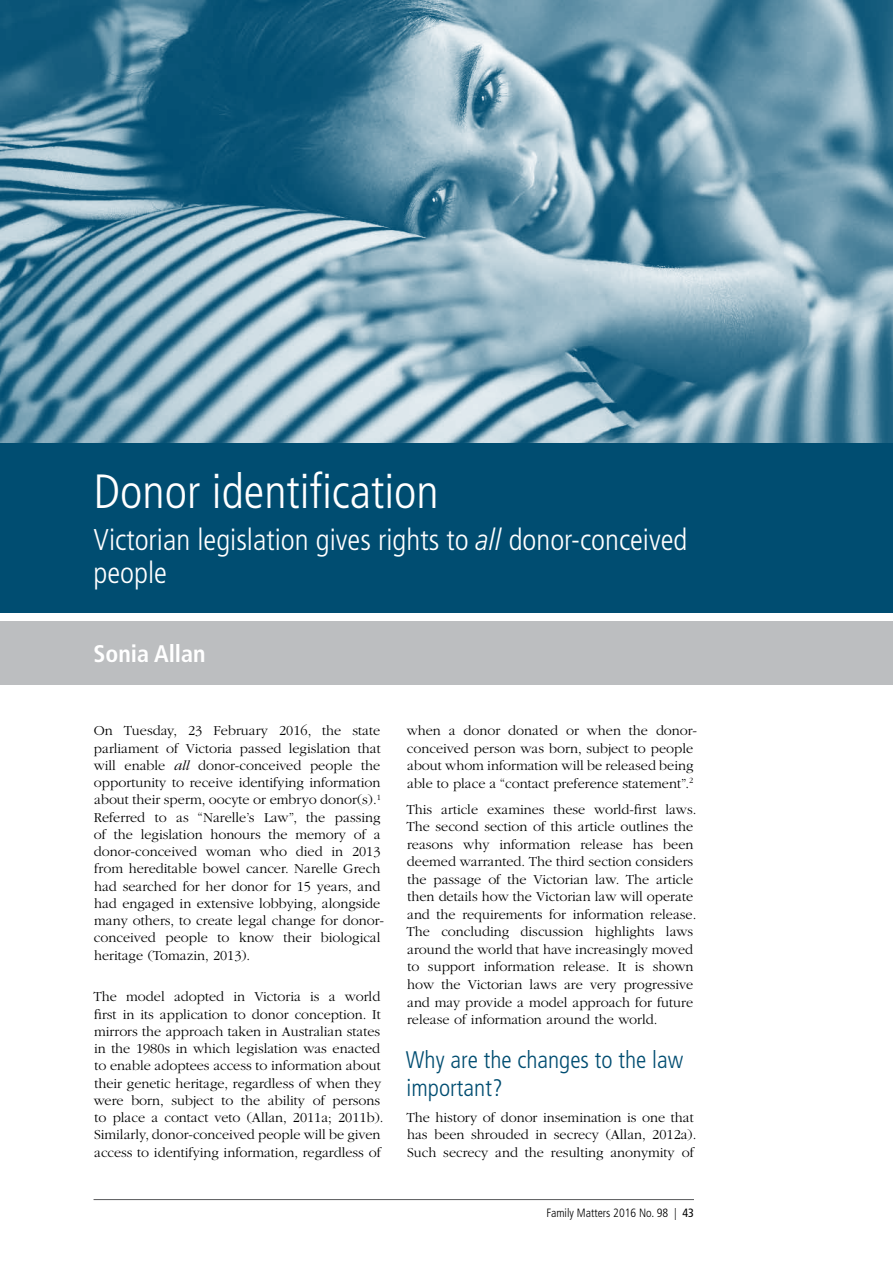
<style>
.page{position:relative;width:893px;height:1263px;background:#fff}
.page>*{position:absolute;margin:0;border:0;box-sizing:border-box;transform-origin:0 0}
.t1{font:300 condensed 48px "Frutiger LT Std";color:#fff}
.t2{font:300 condensed 30px/33px "Frutiger LT Std";color:#fff}
.t3{font:300 condensed 24px/27.3px "Frutiger LT Std";color:#004d71}
.t4{font:700 condensed 24px "Frutiger LT Std";color:#fff}
.t5{font:300 14.25px/17.2px "ITC Garamond Std";color:#000}
.t6{font:300 condensed 12px "Frutiger LT Std";color:#000}
.s1{font-family:"Frutiger LT Pro";font-style:italic}
.s2{font-style:italic}
.s3{font-weight:400}
</style>
<div class="page">
<hr style="left:94px;top:1199px;width:600px;height:1px;background:#58595b">
<div style="left:0;top:442px;width:893px;height:170px;background:#004d71"></div>
<div style="left:0;top:621px;width:893px;height:64px;background:#bcbec0"></div>
<img style="left:0;top:0;width:893px;height:442px">
<p class="t1" style="left:94px;top:464px;width:347px">Donor identification</p>
<p class="t2" style="left:94px;top:523px;width:595px">Victorian legislation gives rights to <span class="s1">all</span> donor-conceived people</p>
<p class="t4" style="left:94px;top:639px;width:114px">Sonia Allan</p>
<p class="t5" style="left:94px;top:722px;width:292px">On Tuesday, 23 February 2016, the state parliament of Victoria passed legislation that will enable <span class="s2">all</span> donor-conceived people the opportunity to receive identifying information about their sperm, oocyte or embryo donor(s).<sup>1<br></sup>Referred to as “Narelle’s Law”, the passing of the legislation honours the memory of a donor-conceived woman who died in 2013 from hereditable bowel cancer. Narelle Grech had searched for her donor for 15 years, and had engaged in extensive lobbying, alongside many others, to create legal change for donor&shy;conceived people to know their biological heritage (Tomazin, 2013).</p>
<p class="t5" style="left:94px;top:988px;width:291px">The model adopted in Victoria is a world first in its application to donor conception. It mirrors the approach taken in Australian states in the 1980s in which legislation was enacted to enable adoptees access to information about their genetic heritage, regardless of when they were born, subject to the ability of persons to place a contact veto (Allan, 2011a; 2011b).<br>Similarly, donor-conceived people will be given access to identifying information, regardless of</p>
<p class="t5" style="left:407px;top:722px;width:292px">when a donor donated or when the donor&shy;conceived person was born, subject to people about whom information will be released being able to place a “contact preference statement”.<sup>2</sup></p>
<p class="t5" style="left:407px;top:801px;width:291px">This article examines these world-first laws.<br>The second section of this article outlines the reasons why information release has been deemed warranted. The third section considers the passage of the Victorian law. The article then details how the Victorian law will operate and the requirements for information release.<br>The concluding discussion highlights laws around the world that have increasingly moved to support information release. It is shown how the Victorian laws are very progressive and may provide a model approach for future release of information around the world.</p>
<p class="t3" style="left:406px;top:1047px;width:279px">Why are the changes to the law important?</p>
<p class="t5" style="left:407px;top:1108px;width:291px">The history of donor insemination is one that has been shrouded in secrecy (Allan, 2012a).<br>Such secrecy and the resulting anonymity of</p>
<p class="t6" style="left:547px;top:1206px;width:149px">Family Matters 2016 No. 98 | <span class="s3">43</span></p>
</div>
